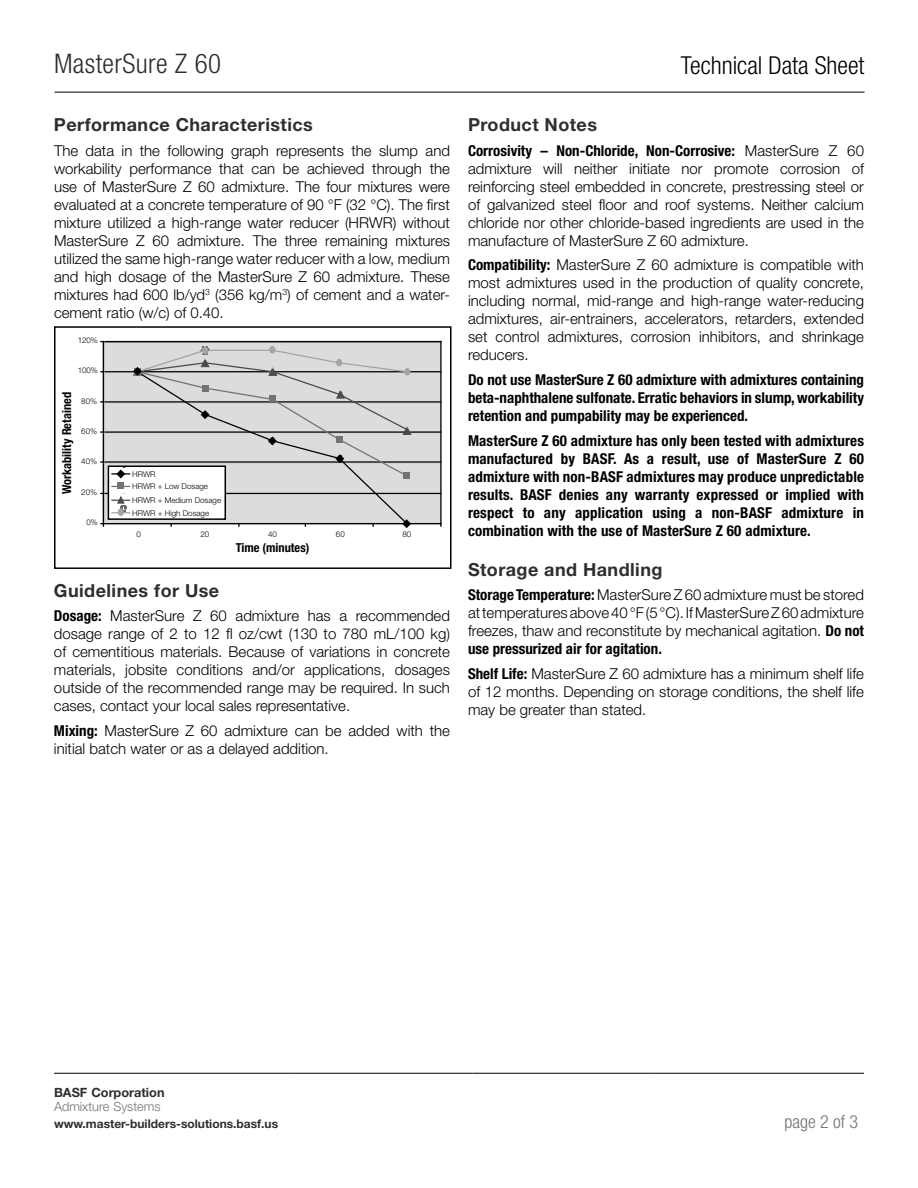
<style>
.page{position:relative;width:918px;height:1188px;background:#fff}
.page>*{position:absolute;margin:0;border:0;box-sizing:border-box;transform-origin:0 0}
.t1{font:300 condensed 27px "Helvetica Neue LT Std";letter-spacing:.015em;color:#2e2e2e}
.t2{font:300 condensed 24.75px "Helvetica Neue LT Std";color:#000}
.t3{font:700 18px "Helvetica Neue LT Std";letter-spacing:.025em;color:#2e2e2e}
.t4{font:300 condensed 18px "Helvetica Neue LT Std";color:#737373}
.t5{font:300 15px/18px "Helvetica Neue LT Std";color:#000;text-align:justify}
.t6{font:700 condensed 15px/18px "Helvetica Neue LT Std";letter-spacing:.005em;color:#000;text-align:justify}
.t7{font:300 12.75px "Helvetica Neue LT Std";color:#737373}
.t8{font:700 12.75px "Helvetica Neue LT Std";color:#2e2e2e}
.t9{font:700 condensed 12.45px "Helvetica Neue LT Std";color:#000}
.t10{font:700 12px "Helvetica Neue LT Std";color:#2e2e2e}
.t11{font:300 7.95px/12.5px "Helvetica Neue LT Std";color:#000}
.s1{font-weight:700;font-stretch:condensed}
</style>
<div class="page">
<hr style="left:54px;top:1073px;width:236px;height:1px;background:#000">
<hr style="left:290px;top:1073px;width:182px;height:1px;background:#000">
<hr style="left:472px;top:1073px;width:183px;height:1px;background:#000">
<hr style="left:655px;top:1073px;width:209px;height:1px;background:#000">
<div style="left:104px;top:342px;width:337px;height:182px;background:#dcdcdc"></div>
<hr style="left:103px;top:493px;width:338px;height:1px;background:#000">
<hr style="left:103px;top:461px;width:338px;height:2px;background:#000">
<hr style="left:103px;top:431px;width:338px;height:2px;background:#000">
<hr style="left:103px;top:401px;width:338px;height:2px;background:#000">
<hr style="left:103px;top:371px;width:338px;height:1px;background:#000">
<hr style="left:103px;top:341px;width:338px;height:1px;background:#000">
<hr style="left:440px;top:342px;width:2px;height:182px;background:#000">
<hr style="left:103px;top:342px;width:1px;height:182px;background:#000">
<hr style="left:103px;top:523px;width:338px;height:1px;background:#000">
<svg style="left:136px;top:370px;width:306px;height:157px"></svg>
<div style="left:108px;top:466px;width:118px;height:54px;background:#fff;border:1px solid #000"></div>
<div style="left:118px;top:509px;width:6px;height:7px;background:#a4a4a4;border-radius:50%"></div>
<svg style="left:402px;top:519px;width:9px;height:9px"></svg>
<svg style="left:112px;top:346px;width:300px;height:167px"></svg>
<div style="left:54px;top:326px;width:398px;height:243px;border:2px solid #000"></div>
<hr style="left:55px;top:92px;width:810px;height:1px;background:#000">
<h1 class="t1" style="left:54px;top:48px;width:169px">MasterSure Z 60</h1>
<h2 class="t2" style="left:681px;top:51px;width:185px">Technical Data Sheet</h2>
<p class="t3" style="left:54px;top:113px;width:260px">Performance Characteristics</p>
<p class="t5" style="left:54px;top:141px;width:398px">The data in the following graph represents the slump and workability performance that can be achieved through the use of MasterSure Z 60 admixture. The four mixtures were evaluated at a concrete temperature of 90 °F (32 °C). The first mixture utilized a high-range water reducer (HRWR) without MasterSure Z 60 admixture. The three remaining mixtures utilized the same high-range water reducer with a low, medium and high dosage of the MasterSure Z 60 admixture. These mixtures had 600 lb/yd<sup>3</sup> (356 kg/m<sup>3</sup>) of cement and a water&shy;cement ratio (w/c) of 0.40.</p>
<p class="t11" style="left:78px;top:334px;width:22px">120%</p>
<p class="t11" style="left:78px;top:364px;width:22px">100%</p>
<p class="t9" style="left:59px;top:494px;width:103px;rotate:-90deg">Workability Retained</p>
<p class="t11" style="left:81px;top:394px;width:17px">80%</p>
<p class="t11" style="left:81px;top:425px;width:17px">60%</p>
<p class="t11" style="left:81px;top:455px;width:17px">40%</p>
<p class="t11" style="left:81px;top:486px;width:17px">20%</p>
<p class="t11" style="left:86px;top:516px;width:13px">0%</p>
<p class="t11" style="left:132px;top:468px;width:77px">HRWR<br>HRWR + Low Dosage</p>
<p class="t11" style="left:132px;top:494px;width:91px">HRWR + Medium Dosage<br>HRWR + High Dosage</p>
<p class="t11" style="left:137px;top:528px;width:6px">0</p>
<p class="t11" style="left:200px;top:528px;width:10px">20</p>
<p class="t11" style="left:268px;top:528px;width:10px">40</p>
<p class="t11" style="left:336px;top:528px;width:10px">60</p>
<p class="t11" style="left:402px;top:528px;width:10px">80</p>
<p class="t9" style="left:236px;top:540px;width:75px">Time (minutes)</p>
<p class="t3" style="left:54px;top:579px;width:167px">Guidelines for Use</p>
<p class="t5" style="left:54px;top:607px;width:398px"><span class="s1">Dosage:</span> MasterSure Z 60 admixture has a recommended dosage range of 2 to 12 fl oz/cwt (130 to 780 mL/100 kg) of cementitious materials. Because of variations in concrete materials, jobsite conditions and/or applications, dosages outside of the recommended range may be required. In such cases, contact your local sales representative.</p>
<p class="t5" style="left:54px;top:722px;width:398px"><span class="s1">Mixing:</span> MasterSure Z 60 admixture can be added with the initial batch water or as a delayed addition.</p>
<p class="t3" style="left:468px;top:113px;width:131px">Product Notes</p>
<p class="t5" style="left:468px;top:141px;width:398px"><span class="s1">Corrosivity – Non-Chloride, Non-Corrosive:</span> MasterSure Z 60 admixture will neither initiate nor promote corrosion of reinforcing steel embedded in concrete, prestressing steel or of galvanized steel floor and roof systems. Neither calcium chloride nor other chloride-based ingredients are used in the manufacture of MasterSure Z 60 admixture.</p>
<p class="t5" style="left:468px;top:256px;width:398px"><span class="s1">Compatibility:</span> MasterSure Z 60 admixture is compatible with most admixtures used in the production of quality concrete, including normal, mid-range and high-range water-reducing admixtures, air-entrainers, accelerators, retarders, extended set control admixtures, corrosion inhibitors, and shrinkage reducers.</p>
<p class="t6" style="left:468px;top:371px;width:398px">Do not use MasterSure Z 60 admixture with admixtures containing beta-naphthalene sulfonate. Erratic behaviors in slump, workability retention and pumpability may be experienced.</p>
<p class="t6" style="left:468px;top:431px;width:398px">MasterSure Z 60 admixture has only been tested with admixtures manufactured by BASF. As a result, use of MasterSure Z 60 admixture with non-BASF admixtures may produce unpredictable results. BASF denies any warranty expressed or implied with respect to any application using a non-BASF admixture in combination with the use of MasterSure Z 60 admixture.</p>
<p class="t3" style="left:468px;top:558px;width:196px">Storage and Handling</p>
<p class="t5" style="left:468px;top:586px;width:398px"><span class="s1">Storage Temperature:</span> MasterSure Z 60 admixture must be stored at temperatures above 40 °F (5 °C). If MasterSure Z 60 admixture freezes, thaw and reconstitute by mechanical agitation. <span class="s1">Do not use pressurized air for agitation.</span></p>
<p class="t5" style="left:468px;top:665px;width:398px"><span class="s1">Shelf Life:</span> MasterSure Z 60 admixture has a minimum shelf life of 12 months. Depending on storage conditions, the shelf life may be greater than stated.</p>
<p class="t8" style="left:54px;top:1084px;width:112px">BASF Corporation</p>
<p class="t7" style="left:54px;top:1099px;width:108px">Admixture Systems</p>
<p class="t10" style="left:54px;top:1116px;width:226px">www.master-builders-solutions.basf.us</p>
<p class="t4" style="left:784px;top:1111px;width:75px">page 2 of 3</p>
</div>
